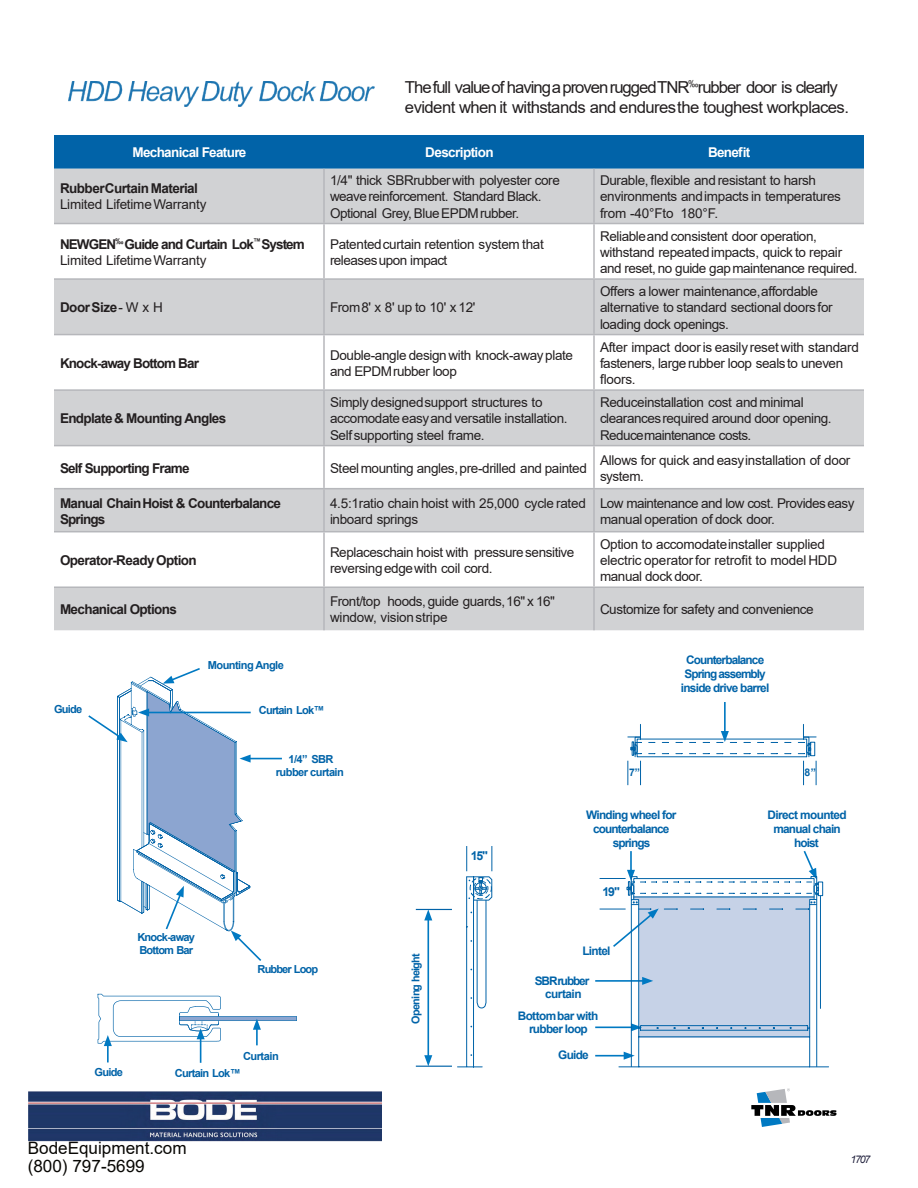
<style>
.page{position:relative;width:918px;height:1188px;background:#fff}
.page>*{position:absolute;margin:0;border:0;box-sizing:border-box;transform-origin:0 0}
.t1{font:17.1px/17.7px "Arial";color:#080704}
.t2{font:16.5px/19.8px "Arial";letter-spacing:-.035em;color:#231f20}
.t3{font:13.5px/16.2px "Arial";letter-spacing:-.025em;color:#231f20}
.t4{font:700 13.5px/16.2px "Arial";letter-spacing:-.05em;color:#231f20}
.t5{font:700 13.5px "Arial";letter-spacing:-.05em;color:#fff}
.t6{font:700 13.5px "Arial";letter-spacing:-.03em;color:#231f20}
.t7{font:700 12.3px "Arial";color:#0163a8}
.t8{font:700 11.85px/13.8px "Arial";letter-spacing:-.065em;color:#0163a8;text-align:center}
.t9{font:700 11.1px/13px "Arial";letter-spacing:-.065em;color:#0163a8;text-align:center}
.t10{font:700 11.1px "Arial";letter-spacing:-.085em;color:#0163a8}
.t11{font:700 11.1px "Arial";letter-spacing:-.045em;color:#0163a8}
.t12{font:700 10.8px "Arial";letter-spacing:-.065em;color:#0163a8}
.t13{font:italic 10.5px "Arial";color:#21213d}
.t14{font:700 10.5px "Arial";color:#0163a8}
.s1{font-weight:400}
</style>
<div class="page">
<svg style="left:751px;top:1088px;width:86px;height:39px"></svg>
<svg style="left:98px;top:994px;width:199px;height:69px"></svg>
<hr style="left:248px;top:758px;width:34px;height:1px;background:#0079c2">
<img style="left:69px;top:81px;width:305px;height:25px">
<svg style="left:88px;top:668px;width:175px;height:293px"></svg>
<hr style="left:724px;top:702px;width:2px;height:32px;background:#0079c2">
<svg style="left:627px;top:724px;width:190px;height:61px"></svg>
<hr style="left:595px;top:1055px;width:31px;height:2px;background:#0079c2">
<hr style="left:595px;top:1027px;width:39px;height:1px;background:#0079c2">
<hr style="left:595px;top:980px;width:50px;height:2px;background:#0079c2">
<hr style="left:619px;top:1066px;width:210px;height:1px;background:#0163a8">
<svg style="left:600px;top:851px;width:223px;height:217px"></svg>
<hr style="left:427px;top:918px;width:2px;height:140px;background:#0079c2">
<svg style="left:424px;top:910px;width:8px;height:10px"></svg>
<svg style="left:424px;top:1055px;width:8px;height:11px"></svg>
<hr style="left:416px;top:1066px;width:36px;height:1px;background:#0163a8">
<hr style="left:416px;top:909px;width:36px;height:1px;background:#0163a8">
<svg style="left:457px;top:846px;width:36px;height:222px"></svg>
<div style="left:54px;top:135px;width:810px;height:34px;background:#0163a8"></div>
<svg style="left:54px;top:169px;width:810px;height:461px;fill:#d1d2d4"></svg>
<hr style="left:594px;top:223px;width:270px;height:1px;background:#b6b7bb">
<hr style="left:593px;top:224px;width:2px;height:54px;background:#b6b7bb">
<hr style="left:324px;top:278px;width:270px;height:2px;background:#b6b7bb">
<hr style="left:594px;top:278px;width:270px;height:2px;background:#b6b7bb">
<hr style="left:593px;top:280px;width:2px;height:54px;background:#b6b7bb">
<hr style="left:54px;top:334px;width:270px;height:1px;background:#b6b7bb">
<hr style="left:324px;top:334px;width:270px;height:1px;background:#b6b7bb">
<hr style="left:594px;top:334px;width:270px;height:1px;background:#b6b7bb">
<hr style="left:593px;top:335px;width:2px;height:54px;background:#b6b7bb">
<hr style="left:54px;top:389px;width:270px;height:2px;background:#b6b7bb">
<hr style="left:324px;top:389px;width:270px;height:2px;background:#b6b7bb">
<hr style="left:594px;top:389px;width:270px;height:2px;background:#b6b7bb">
<hr style="left:593px;top:391px;width:2px;height:54px;background:#b6b7bb">
<hr style="left:54px;top:445px;width:270px;height:1px;background:#b6b7bb">
<hr style="left:324px;top:445px;width:270px;height:1px;background:#b6b7bb">
<hr style="left:594px;top:445px;width:270px;height:1px;background:#b6b7bb">
<hr style="left:593px;top:446px;width:2px;height:42px;background:#b6b7bb">
<hr style="left:54px;top:488px;width:270px;height:1px;background:#b6b7bb">
<hr style="left:324px;top:488px;width:270px;height:1px;background:#b6b7bb">
<hr style="left:594px;top:488px;width:270px;height:1px;background:#b6b7bb">
<hr style="left:593px;top:489px;width:2px;height:42px;background:#b6b7bb">
<hr style="left:54px;top:531px;width:270px;height:1px;background:#b6b7bb">
<hr style="left:324px;top:531px;width:270px;height:1px;background:#b6b7bb">
<hr style="left:594px;top:531px;width:270px;height:1px;background:#b6b7bb">
<hr style="left:593px;top:532px;width:2px;height:54px;background:#b6b7bb">
<hr style="left:54px;top:586px;width:270px;height:2px;background:#b6b7bb">
<hr style="left:324px;top:586px;width:270px;height:2px;background:#b6b7bb">
<hr style="left:594px;top:586px;width:270px;height:2px;background:#b6b7bb">
<hr style="left:593px;top:588px;width:2px;height:42px;background:#b6b7bb">
<hr style="left:593px;top:169px;width:2px;height:54px;background:#b6b7bb">
<hr style="left:324px;top:223px;width:270px;height:1px;background:#b6b7bb">
<hr style="left:323px;top:169px;width:2px;height:54px;background:#b6b7bb">
<hr style="left:323px;top:280px;width:2px;height:54px;background:#b6b7bb">
<hr style="left:323px;top:335px;width:2px;height:54px;background:#b6b7bb">
<hr style="left:323px;top:391px;width:2px;height:54px;background:#b6b7bb">
<hr style="left:323px;top:446px;width:2px;height:42px;background:#b6b7bb">
<hr style="left:323px;top:489px;width:2px;height:42px;background:#b6b7bb">
<hr style="left:323px;top:532px;width:2px;height:54px;background:#b6b7bb">
<hr style="left:323px;top:588px;width:2px;height:42px;background:#b6b7bb">
<hr style="left:54px;top:223px;width:270px;height:1px;background:#b6b7bb">
<hr style="left:323px;top:224px;width:2px;height:54px;background:#b6b7bb">
<hr style="left:54px;top:278px;width:270px;height:2px;background:#b6b7bb">
<img style="left:29px;top:1092px;width:352px;height:50px">
<p class="t2" style="left:405px;top:79px;width:446px">Thefull valueof havingaprovenruggedTNR<sup>‰</sup>rubber door is clearly evident when it withstands and enduresthe toughest workplaces.</p>
<p class="t5" style="left:132px;top:148px;width:116px">Mechanical Feature</p>
<p class="t5" style="left:425px;top:148px;width:70px">Description</p>
<p class="t5" style="left:708px;top:148px;width:44px">Benefit</p>
<p class="t4" style="left:60px;top:182px;width:140px">RubberCurtain Material</p>
<p class="t3" style="left:60px;top:198px;width:148px">Limited LifetimeWarranty</p>
<p class="t3" style="left:330px;top:174px;width:231px">1/4" thick SBRrubberwith polyester core weavereinforcement. Standard Black.<br>Optional Grey, Blue EPDMrubber.</p>
<p class="t3" style="left:600px;top:174px;width:243px">Durable, flexible and resistant to harsh environments andimpacts in temperatures from -40°Fto 180°F.</p>
<p class="t4" style="left:60px;top:237px;width:246px">NEWGEN<sup>‰</sup> Guide and Curtain Lok<sup>™</sup>System<br><span class="s1">Limited LifetimeWarranty</span></p>
<p class="t3" style="left:330px;top:237px;width:215px">Patentedcurtain retention system that releasesupon impact</p>
<p class="t3" style="left:600px;top:229px;width:259px">Reliableand consistent door operation, withstand repeatedimpacts, quick to repair and reset, no guide gapmaintenance required.</p>
<p class="t6" style="left:60px;top:303px;width:104px">DoorSize<span class="s1">- W x H</span></p>
<p class="t3" style="left:330px;top:301px;width:147px">From8' x 8' up to 10' x 12'</p>
<p class="t3" style="left:600px;top:285px;width:234px">Offers a lower maintenance,affordable alternative to standard sectional doorsfor loading dock openings.</p>
<p class="t4" style="left:60px;top:356px;width:141px">Knock-away Bottom Bar</p>
<p class="t3" style="left:330px;top:348px;width:245px">Double-angle designwith knock-awayplate and EPDMrubber loop</p>
<p class="t3" style="left:600px;top:340px;width:261px">After impact dooris easilyreset with standard fasteners, large rubber loop sealsto uneven floors.</p>
<p class="t4" style="left:60px;top:412px;width:168px">Endplate &amp; Mounting Angles</p>
<p class="t3" style="left:330px;top:396px;width:239px">Simply designedsupport structures to accomodate easyand versatile installation.<br>Selfsupporting steel frame.</p>
<p class="t3" style="left:600px;top:396px;width:233px">Reduceinstallation cost and minimal clearancesrequired around door opening.<br>Reducemaintenance costs.</p>
<p class="t4" style="left:60px;top:461px;width:131px">Self Supporting Frame</p>
<p class="t3" style="left:330px;top:461px;width:258px">Steelmounting angles,pre-drilled and painted</p>
<p class="t3" style="left:600px;top:453px;width:252px">Allows for quick and easyinstallation of door system.</p>
<p class="t4" style="left:60px;top:496px;width:223px">Manual ChainHoist &amp; Counterbalance<br>Springs</p>
<p class="t3" style="left:330px;top:496px;width:257px">4.5:1ratio chain hoist with 25,000 cycle rated inboard springs</p>
<p class="t3" style="left:600px;top:496px;width:256px">Low maintenance and low cost. Provides easy manual operation of dock door.</p>
<p class="t4" style="left:60px;top:553px;width:138px">Operator-Ready Option</p>
<p class="t3" style="left:330px;top:545px;width:246px">Replaceschain hoist with pressuresensitive reversingedgewith coil cord.</p>
<p class="t3" style="left:600px;top:537px;width:239px">Option to accomodateinstaller supplied electric operatorfor retrofit to modelHDD manual dock door.</p>
<p class="t4" style="left:60px;top:603px;width:118px">Mechanical Options</p>
<p class="t3" style="left:330px;top:595px;width:227px">Front/top hoods, guide guards,16" x 16" window, visionstripe</p>
<p class="t3" style="left:600px;top:603px;width:215px">Customize for safety and convenience</p>
<p class="t9" style="left:54px;top:704px;width:30px">Guide</p>
<p class="t9" style="left:208px;top:660px;width:78px">Mounting Angle</p>
<p class="t9" style="left:259px;top:705px;width:67px">Curtain Lok™</p>
<p class="t9" style="left:276px;top:753px;width:70px">1/4” SBR rubber curtain</p>
<p class="t9" style="left:137px;top:932px;width:59px;text-align:left">Knock-away<br>Bottom Bar</p>
<p class="t10" style="left:258px;top:965px;width:62px">Rubber Loop</p>
<p class="t9" style="left:94px;top:1067px;width:30px">Guide</p>
<p class="t11" style="left:243px;top:1052px;width:37px">Curtain</p>
<p class="t9" style="left:175px;top:1067px;width:67px">Curtain Lok™</p>
<p class="t1" style="left:28px;top:1141px;width:160px">BodeEquipment.com (800) 797-5699</p>
<p class="t12" style="left:412px;top:1024px;width:72px;rotate:-90deg">Opening height</p>
<p class="t7" style="left:471px;top:851px;width:19px">15"</p>
<p class="t8" style="left:681px;top:654px;width:90px">Counterbalance<br>Spring assembly inside drive barrel</p>
<p class="t14" style="left:629px;top:768px;width:12px">7”</p>
<p class="t14" style="left:805px;top:768px;width:13px">8”</p>
<p class="t8" style="left:586px;top:809px;width:92px">Winding wheel for counterbalance springs</p>
<p class="t8" style="left:767px;top:809px;width:81px">Direct mounted manual chain hoist</p>
<p class="t7" style="left:602px;top:887px;width:19px">19"</p>
<p class="t8" style="left:582px;top:946px;width:30px">Lintel</p>
<p class="t8" style="left:535px;top:975px;width:56px">SBRrubber curtain</p>
<p class="t8" style="left:518px;top:1010px;width:82px">Bottombar with rubber loop</p>
<p class="t8" style="left:558px;top:1049px;width:32px">Guide</p>
<p class="t13" style="left:850px;top:1155px;width:21px">1707</p>
</div>
